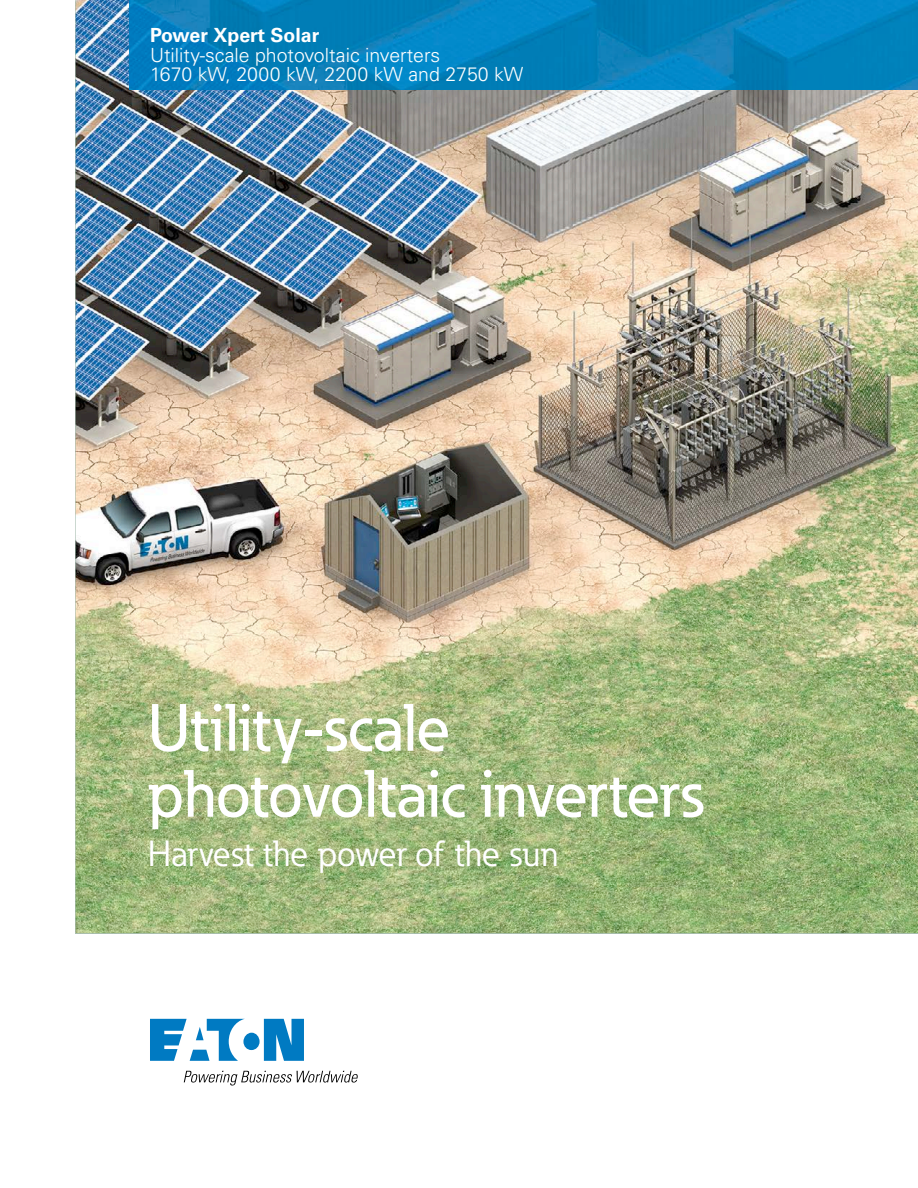
<style>
.page{position:relative;width:918px;height:1188px;background:#fff}
.page>*{position:absolute;margin:0;border:0;box-sizing:border-box;transform-origin:0 0}
.t1{font:500 66px/66px "Eaton";letter-spacing:-.01em;color:#fff}
.t2{font:36px "Eaton";letter-spacing:-.005em;color:#fff}
.t3{font:300 19.5px/19.5px "Univers LT Std";color:#fff}
.t4{font:700 19.5px "Univers LT Std";color:#fff}
</style>
<div class="page">
<img style="left:76px;top:0;width:842px;height:933px">
<img style="left:129px;top:0;width:789px;height:90px">
<svg style="left:150px;top:1019px;width:154px;height:42px"></svg>
<svg style="left:184px;top:1071px;width:174px;height:15px"></svg>
<p class="t4" style="left:150px;top:24px;width:171px">Power Xpert Solar</p>
<p class="t3" style="left:150px;top:45px;width:375px">Utility-scale photovoltaic inverters<br>1670 kW, 2000 kW, 2200 kW and 2750 kW</p>
<h1 class="t1" style="left:147px;top:694px;width:558px">Utility-scale photovoltaic inverters</h1>
<h2 class="t2" style="left:147px;top:831px;width:412px">Harvest the power of the sun</h2>
</div>
